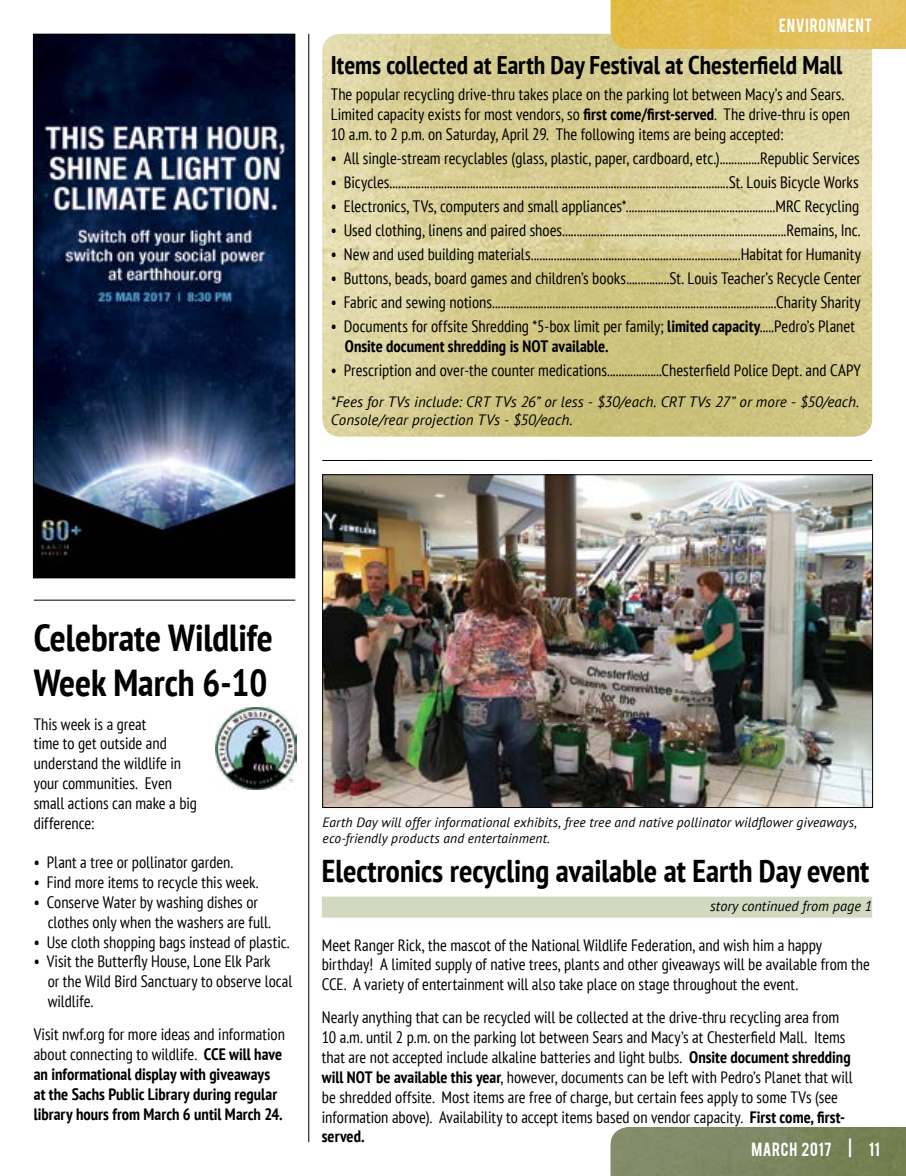
<style>
.page{position:relative;width:906px;height:1176px;background:#fff}
.page>*{position:absolute;margin:0;border:0;box-sizing:border-box;transform-origin:0 0}
.t1{font:700 condensed 37.5px/45px "PT Sans";color:#000}
.t2{font:700 condensed 31.5px "PT Sans";color:#000}
.t3{font:700 condensed 25.5px "PT Sans";color:#000}
.t4{font:condensed 16.5px/19.8px "PT Sans";color:#000}
.t5{font:700 condensed 16.5px/19.8px "PT Sans";color:#000}
.t6{font:italic 15px/18px "PT Sans";color:#000}
.t7{font:15px "Bebas";letter-spacing:.05em;color:#fff}
.t8{font:italic 14.25px "PT Sans";color:#000}
.t9{font:italic 13.5px/16.2px "PT Sans";letter-spacing:.01em;color:#000}
.s1{font-weight:700}
.s2{font-weight:400}
</style>
<div class="page">
<img style="left:610px;top:1127px;width:295px;height:48px">
<div style="left:321px;top:896px;width:550px;height:21px;background:#d1dac0"></div>
<img style="left:35px;top:36px;width:258px;height:540px">
<div style="left:33px;top:34px;width:262px;height:544px;border:1px solid #000"></div>
<img style="left:322px;top:34px;width:549px;height:402px">
<img style="left:610px;top:0;width:295px;height:49px">
<hr style="left:308px;top:34px;width:1px;height:1107px;background:#000">
<hr style="left:322px;top:460px;width:549px;height:1px;background:#000">
<img style="left:324px;top:476px;width:546px;height:329px">
<img style="left:215px;top:707px;width:81px;height:82px">
<hr style="left:34px;top:599px;width:261px;height:1px;background:#000">
<p class="t7" style="left:778px;top:15px;width:94px">ENVIRONMENT</p>
<h3 class="t3" style="left:330px;top:48px;width:512px">Items collected at Earth Day Festival at Chesterfield Mall</h3>
<p class="t4" style="left:330px;top:84px;width:520px">The popular recycling drive-thru takes place on the parking lot between Macy’s and Sears.<br>Limited capacity exists for most vendors, so <span class="s1">first come/first-served</span>. The drive-thru is open<br>10 a.m. to 2 p.m. on Saturday, April 29. The following items are being accepted:</p>
<p class="t4" style="left:330px;top:148px;width:530px">• All single-stream recyclables (glass, plastic, paper, cardboard, etc.)..............Republic Services</p>
<p class="t4" style="left:330px;top:172px;width:529px">• Bicycles......................................................................................................................St. Louis Bicycle Works</p>
<p class="t4" style="left:330px;top:196px;width:529px">• Electronics, TVs, computers and small appliances*....................................................MRC Recycling</p>
<p class="t4" style="left:330px;top:220px;width:531px">• Used clothing, linens and paired shoes..............................................................................Remains, Inc.</p>
<p class="t4" style="left:330px;top:244px;width:531px">• New and used building materials.........................................................................Habitat for Humanity</p>
<p class="t4" style="left:330px;top:268px;width:531px">• Buttons, beads, board games and children’s books...............St. Louis Teacher’s Recycle Center</p>
<p class="t4" style="left:330px;top:292px;width:531px">• Fabric and sewing notions...................................................................................................Charity Sharity</p>
<p class="t4" style="left:344px;top:316px;width:511px;text-indent:-14px">• Documents for offsite Shredding *5-box limit per family; <span class="s1">limited capacity</span>.....Pedro’s Planet<br><span class="s1">Onsite document shredding is NOT available.</span></p>
<p class="t4" style="left:330px;top:359px;width:531px">• Prescription and over-the counter medications...................Chesterfield Police Dept. and CAPY</p>
<p class="t6" style="left:330px;top:392px;width:530px">*Fees for TVs include: CRT TVs 26” or less - $30/each. CRT TVs 27” or more - $50/each.<br>Console/rear projection TVs - $50/each.</p>
<h1 class="t1" style="left:34px;top:614px;width:240px">Celebrate Wildlife<br>Week March 6-10</h1>
<p class="t4" style="left:34px;top:713px;width:165px">This week is a great<br>time to get outside and understand the wildlife in your communities. Even small actions can make a big difference:</p>
<p class="t4" style="left:34px;top:852px;width:201px">• Plant a tree or pollinator garden.</p>
<p class="t4" style="left:34px;top:871px;width:226px">• Find more items to recycle this week.</p>
<p class="t4" style="left:48px;top:891px;width:224px;text-indent:-14px">• Conserve Water by washing dishes or clothes only when the washers are full.</p>
<p class="t4" style="left:34px;top:931px;width:257px">• Use cloth shopping bags instead of plastic.</p>
<p class="t4" style="left:48px;top:951px;width:246px;text-indent:-14px">• Visit the Butterfly House, Lone Elk Park<br>or the Wild Bird Sanctuary to observe local wildlife.</p>
<p class="t5" style="left:34px;top:1023px;width:252px"><span class="s2">Visit nwf.org for more ideas and information about connecting to wildlife.</span> CCE will have an informational display with giveaways at the Sachs Public Library during regular library hours from March 6 until March 24.</p>
<p class="t9" style="left:322px;top:813px;width:535px">Earth Day will offer informational exhibits, free tree and native pollinator wildflower giveaways, eco-friendly products and entertainment.</p>
<h2 class="t2" style="left:321px;top:849px;width:549px">Electronics recycling available at Earth Day event</h2>
<p class="t8" style="left:710px;top:896px;width:163px">story continued from page 1</p>
<p class="t4" style="left:321px;top:934px;width:549px">Meet Ranger Rick, the mascot of the National Wildlife Federation, and wish him a happy birthday! A limited supply of native trees, plants and other giveaways will be available from the<br>CCE. A variety of entertainment will also take place on stage throughout the event.</p>
<p class="t4" style="left:321px;top:1007px;width:532px">Nearly anything that can be recycled will be collected at the drive-thru recycling area from 10 a.m. until 2 p.m. on the parking lot between Sears and Macy’s at Chesterfield Mall. Items that are not accepted include alkaline batteries and light bulbs. <span class="s1">Onsite document shredding will NOT be available this year</span>, however, documents can be left with Pedro’s Planet that will be shredded offsite. Most items are free of charge, but certain fees apply to some TVs (see information above). Availability to accept items based on vendor capacity. <span class="s1">First come, first&shy;served.</span></p>
<p class="t7" style="left:751px;top:1138px;width:130px">MARCH 2017 | 11</p>
</div>
